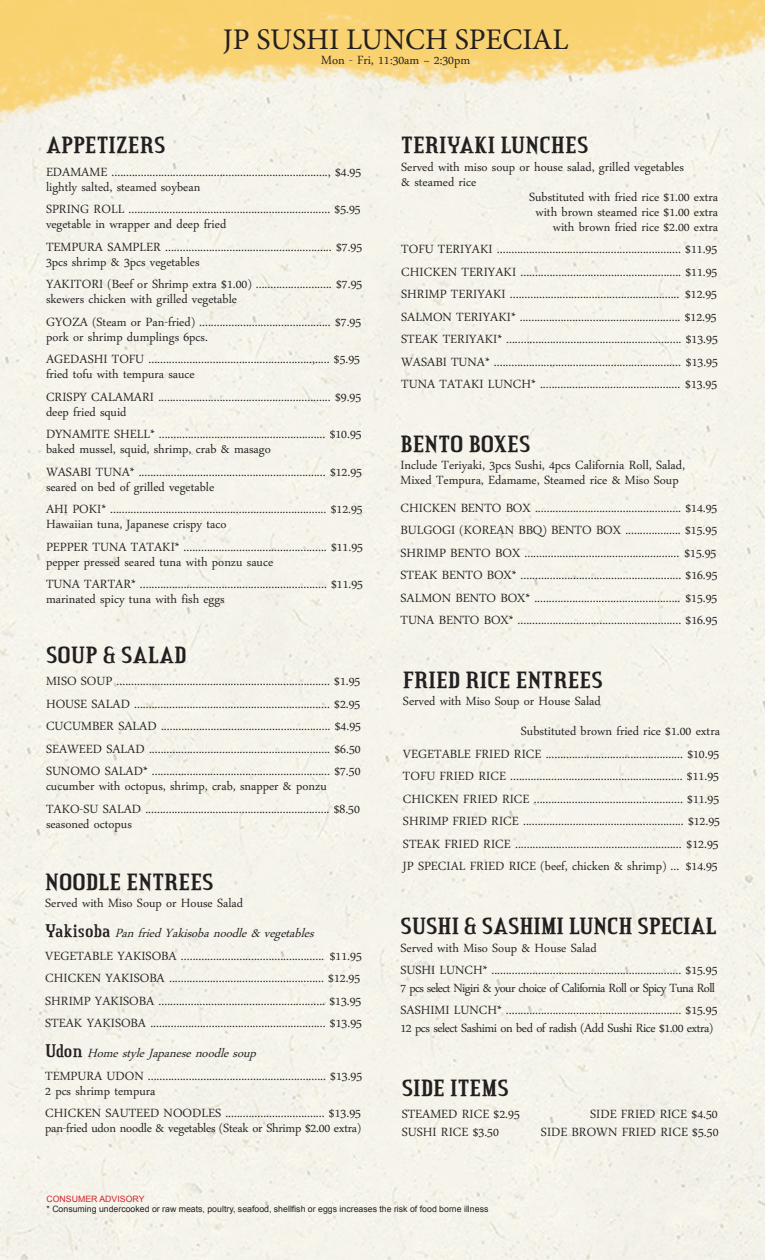
<style>
.page{position:relative;width:765px;height:1260px;background:#fff}
.page>*{position:absolute;margin:0;border:0;box-sizing:border-box;transform-origin:0 0}
.t1{font:30px "Minion Pro";color:#231f20}
.t2{font:700 22.5px "Credit Valley";color:#231f20}
.t3{font:17.5px/15px "Daun Penh";color:#231f20}
.t4{font:italic 17.5px "Daun Penh";color:#231f20}
.t5{font:17.5px "Daun Penh";letter-spacing:-.035em;color:#231f20}
.t6{font:17.5px "Daun Penh";letter-spacing:-.025em;color:#231f20}
.t7{font:8.75px "Arial";color:#231f20}
.t8{font:8.75px "Arial";color:#d1232a}
.s1{font-family:"Credit Valley";font-weight:700;font-style:normal}
</style>
<div class="page">
<div style="left:0;top:201px;width:765px;height:1059px;background:#f5f3eb"></div>
<img style="left:0;top:0;width:765px;height:201px">
<p class="t1" style="left:223px;top:19px;width:347px">JP SUSHI LUNCH SPECIAL</p>
<p class="t3" style="left:321px;top:50px;width:151px">Mon - Fri, 11:30am ~ 2:30pm</p>
<p class="t2" style="left:46px;top:132px;width:121px">APPETIZERS</p>
<p class="t3" style="left:46px;top:162px;width:317px">EDAMAME .........................................................................., $4.95</p>
<p class="t3" style="left:46px;top:177px;width:156px">lightly salted, steamed soybean</p>
<p class="t3" style="left:46px;top:200px;width:316px">SPRING ROLL ..................................................................... $5.95</p>
<p class="t3" style="left:46px;top:215px;width:182px">vegetable in wrapper and deep fried</p>
<p class="t3" style="left:46px;top:237px;width:318px">TEMPURA SAMPLER ......................................................... $7.95</p>
<p class="t3" style="left:46px;top:252px;width:155px">3pcs shrimp &amp; 3pcs vegetables</p>
<p class="t3" style="left:46px;top:275px;width:318px">YAKITORI (Beef or Shrimp extra $1.00) .......................... $7.95</p>
<p class="t3" style="left:46px;top:290px;width:193px">skewers chicken with grilled vegetable</p>
<p class="t3" style="left:46px;top:312px;width:317px">GYOZA (Steam or Pan-fried) ............................................. $7.95</p>
<p class="t3" style="left:46px;top:327px;width:163px">pork or shrimp dumplings 6pcs.</p>
<p class="t3" style="left:46px;top:350px;width:316px">AGEDASHI TOFU ........................................................,..... $5.95</p>
<p class="t3" style="left:46px;top:365px;width:150px">fried tofu with tempura sauce</p>
<p class="t3" style="left:46px;top:387px;width:317px">CRISPY CALAMARI ........................................................... $9.95</p>
<p class="t3" style="left:46px;top:402px;width:82px">deep fried squid</p>
<p class="t3" style="left:46px;top:425px;width:317px">DYNAMITE SHELL* ......................................................... $10.95</p>
<p class="t3" style="left:46px;top:440px;width:226px">baked mussel, squid, shrimp, crab &amp; masago</p>
<p class="t3" style="left:46px;top:462px;width:317px">WASABI TUNA* ................................................................ $12.95 seared on bed of grilled vegetable</p>
<p class="t3" style="left:46px;top:500px;width:318px">AHI POKI* .......................................................................... $12.95</p>
<p class="t3" style="left:46px;top:515px;width:182px">Hawaiian tuna, Japanese crispy taco</p>
<p class="t3" style="left:46px;top:537px;width:319px">PEPPER TUNA TATAKI* ................................................. $11.95</p>
<p class="t3" style="left:46px;top:552px;width:229px">pepper pressed seared tuna with ponzu sauce</p>
<p class="t3" style="left:46px;top:575px;width:319px">TUNA TARTAR* ................................................................ $11.95</p>
<p class="t3" style="left:46px;top:590px;width:180px">marinated spicy tuna with fish eggs</p>
<p class="t2" style="left:46px;top:642px;width:142px">SOUP &amp; SALAD</p>
<p class="t3" style="left:46px;top:672px;width:316px">MISO SOUP ......................................................................... $1.95</p>
<p class="t3" style="left:46px;top:694px;width:316px">HOUSE SALAD ................................................................... $2.95</p>
<p class="t3" style="left:46px;top:717px;width:316px">CUCUMBER SALAD .......................................................... $4.95</p>
<p class="t3" style="left:46px;top:739px;width:316px">SEAWEED SALAD .............................................................. $6.50</p>
<p class="t3" style="left:46px;top:762px;width:316px">SUNOMO SALAD* ............................................................. $7.50</p>
<p class="t3" style="left:46px;top:773px;width:315px;line-height:22.5px">cucumber with octopus, shrimp, crab, snapper &amp; ponzu<br>TAKO-SU SALAD ............................................................... $8.50</p>
<p class="t3" style="left:46px;top:814px;width:87px">seasoned octopus</p>
<p class="t2" style="left:45px;top:869px;width:170px">NOODLE ENTREES</p>
<p class="t3" style="left:45px;top:894px;width:199px">Served with Miso Soup or House Salad</p>
<p class="t4" style="left:45px;top:921px;width:277px"><span class="s1">Y a k i s o b a</span> PanfriedYakisobanoodle&amp;vegetables</p>
<p class="t3" style="left:45px;top:946px;width:318px">VEGETABLE YAKISOBA ................................................. $11.95</p>
<p class="t3" style="left:45px;top:969px;width:317px">CHICKEN YAKISOBA ..................................................... $12.95</p>
<p class="t3" style="left:45px;top:991px;width:318px">SHRIMP YAKISOBA ......................................................... $13.95</p>
<p class="t3" style="left:45px;top:1014px;width:318px">STEAK YAKISOBA ............................................................ $13.95</p>
<p class="t4" style="left:45px;top:1041px;width:219px"><span class="s1">U d o n</span> HomestyleJapanesenoodlesoup</p>
<p class="t3" style="left:45px;top:1066px;width:319px">TEMPURA UDON ............................................................. $13.95</p>
<p class="t3" style="left:45px;top:1081px;width:112px">2 pcs shrimp tempura</p>
<p class="t3" style="left:45px;top:1104px;width:317px">CHICKEN SAUTEED NOODLES .................................. $13.95</p>
<p class="t3" style="left:45px;top:1119px;width:317px">pan-fried udon noodle &amp; vegetables (Steak or Shrimp $2.00 extra)</p>
<p class="t2" style="left:401px;top:132px;width:189px">TERIYAKI LUNCHES</p>
<p class="t3" style="left:401px;top:157px;width:284px">Served with miso soup or house salad, grilled vegetables</p>
<p class="t3" style="left:401px;top:172px;width:77px">&amp; steamed rice</p>
<p class="t3" style="left:529px;top:187px;width:191px">Substituted with fried rice $1.00 extra</p>
<p class="t3" style="left:535px;top:202px;width:184px">with brown steamed rice $1.00 extra</p>
<p class="t3" style="left:553px;top:217px;width:167px">with brown fried rice $2.00 extra</p>
<p class="t3" style="left:401px;top:240px;width:318px">TOFU TERIYAKI ............................................................... $11.95</p>
<p class="t3" style="left:401px;top:262px;width:318px">CHICKEN TERIYAKI ....................................................... $11.95</p>
<p class="t3" style="left:401px;top:285px;width:317px">SHRIMP TERIYAKI .......................................................... $12.95</p>
<p class="t3" style="left:401px;top:307px;width:317px">SALMON TERIYAKI* ....................................................... $12.95</p>
<p class="t3" style="left:401px;top:330px;width:318px">STEAK TERIYAKI* ............................................................ $13.95</p>
<p class="t3" style="left:401px;top:352px;width:318px">WASABI TUNA* ................................................................ $13.95</p>
<p class="t3" style="left:401px;top:375px;width:318px">TUNA TATAKI LUNCH* ................................................ $13.95</p>
<p class="t2" style="left:400px;top:431px;width:132px">BENTO BOXES</p>
<p class="t3" style="left:400px;top:456px;width:286px">Include Teriyaki, 3pcs Sushi, 4pcs California Roll, Salad,</p>
<p class="t3" style="left:400px;top:471px;width:280px">Mixed Tempura, Edamame, Steamed rice &amp; Miso Soup</p>
<p class="t3" style="left:400px;top:498px;width:318px">CHICKEN BENTO BOX .................................................. $14.95</p>
<p class="t3" style="left:400px;top:521px;width:318px">BULGOGI (KOREAN BBQ) BENTO BOX ................... $15.95</p>
<p class="t3" style="left:400px;top:543px;width:317px">SHRIMP BENTO BOX ..................................................... $15.95</p>
<p class="t3" style="left:400px;top:566px;width:319px">STEAK BENTO BOX* ....................................................... $16.95</p>
<p class="t3" style="left:400px;top:588px;width:318px">SALMON BENTO BOX* .................................................. $15.95</p>
<p class="t3" style="left:400px;top:611px;width:319px">TUNA BENTO BOX* ........................................................ $16.95</p>
<p class="t2" style="left:403px;top:667px;width:202px">FRIED RICE ENTREES</p>
<p class="t3" style="left:403px;top:692px;width:199px">Served with Miso Soup or House Salad</p>
<p class="t3" style="left:521px;top:722px;width:201px">Substituted brown fried rice $1.00 extra</p>
<p class="t3" style="left:403px;top:744px;width:318px">VEGETABLE FRIED RICE ............................................... $10.95</p>
<p class="t3" style="left:403px;top:767px;width:317px">TOFU FRIED RICE ........................................................... $11.95</p>
<p class="t3" style="left:403px;top:789px;width:318px">CHICKEN FRIED RICE ................................................... $11.95</p>
<p class="t3" style="left:403px;top:812px;width:319px">SHRIMP FRIED RICE ....................................................... $12.95</p>
<p class="t3" style="left:403px;top:834px;width:317px">STEAK FRIED RICE ......................................................... $12.95</p>
<p class="t3" style="left:403px;top:857px;width:316px">JP SPECIAL FRIED RICE (beef, chicken &amp; shrimp) ... $14.95</p>
<p class="t2" style="left:400px;top:913px;width:318px">SUSHI &amp; SASHIMI LUNCH SPECIAL</p>
<p class="t3" style="left:400px;top:938px;width:198px">Served with Miso Soup &amp; House Salad</p>
<p class="t3" style="left:400px;top:961px;width:319px">SUSHI LUNCH* ................................................................. $15.95</p>
<p class="t5" style="left:400px;top:976px;width:316px">7 pcs select Nigiri &amp; your choice of California Roll or Spicy Tuna Roll</p>
<p class="t3" style="left:400px;top:1001px;width:319px">SASHIMI LUNCH* ............................................................ $15.95</p>
<p class="t6" style="left:400px;top:1016px;width:314px">12 pcs select Sashimi on bed of radish (Add Sushi Rice $1.00 extra)</p>
<p class="t2" style="left:402px;top:1075px;width:109px">SIDE ITEMS</p>
<p class="t3" style="left:402px;top:1105px;width:120px">STEAMED RICE $2.95</p>
<p class="t3" style="left:590px;top:1105px;width:129px">SIDE FRIED RICE $4.50</p>
<p class="t3" style="left:402px;top:1122px;width:99px">SUSHI RICE $3.50</p>
<p class="t3" style="left:541px;top:1122px;width:179px">SIDE BROWN FRIED RICE $5.50</p>
<p class="t8" style="left:47px;top:1193px;width:100px">CONSUMER ADVISORY</p>
<p class="t7" style="left:47px;top:1204px;width:443px">* Consuming undercooked or raw meats, poultry, seafood, shellfish or eggs increases the risk of food borne illness</p>
</div>
